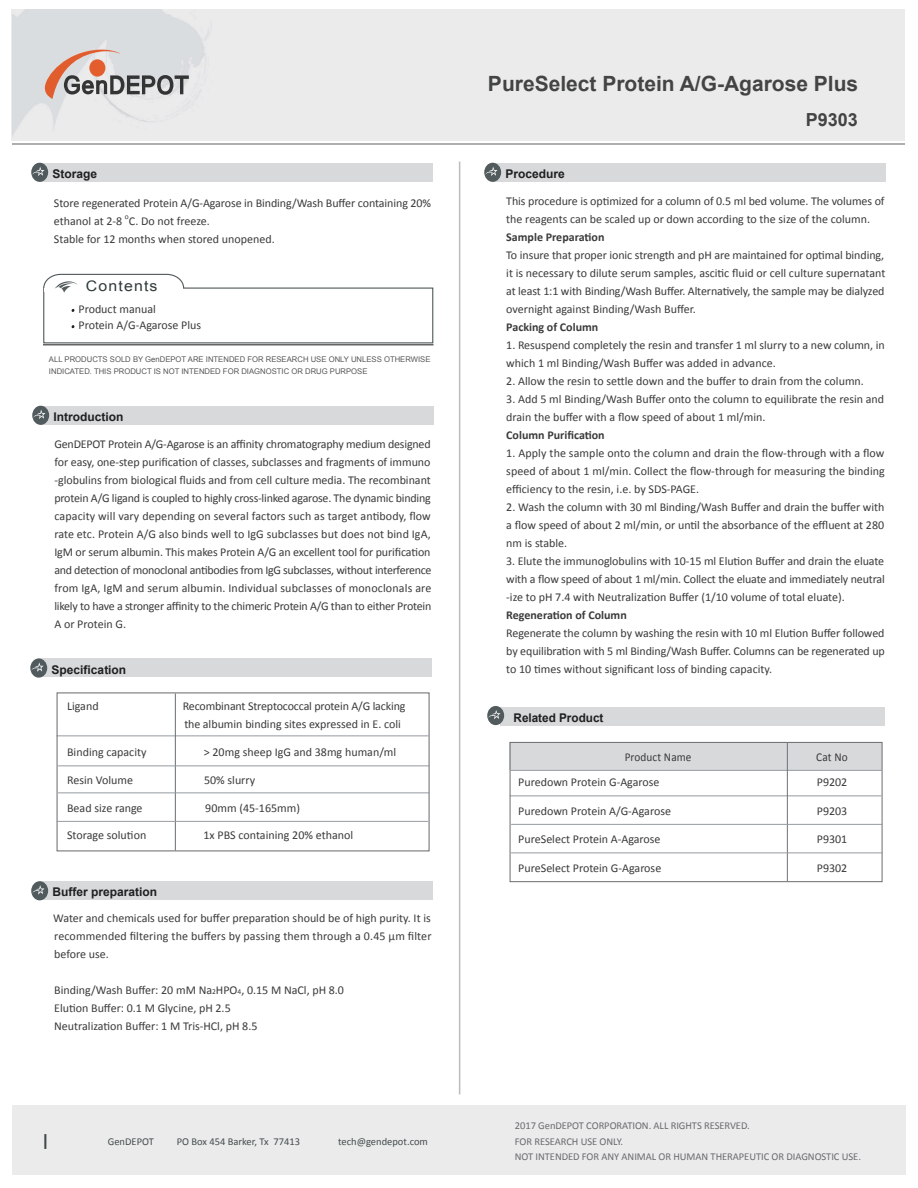
<style>
.page{position:relative;width:918px;height:1188px;background:#fff}
.page>*{position:absolute;margin:0;border:0;box-sizing:border-box;transform-origin:0 0}
.t1{font:24px "Calibri";color:#434a4b}
.t2{font:700 21px "Arial";color:#434444}
.t3{font:700 18px "Arial";color:#434343}
.t4{font:14.55px "Arial";letter-spacing:.075em;color:#31393a;scale:1.09 1}
.t5{font:12px/18px "Calibri";color:#3b3a3b}
.t6{font:700 12px "Arial";color:#1e1f1e}
.t7{font:700 12px "Calibri";color:#3b3a3b}
.t8{font:12px "Calibri";color:#3b3a3b;scale:.94 1}
.t9{font:10.5px/15px "Calibri";letter-spacing:-.005em;color:#6a6b6e}
.t10{font:10.5px "Calibri";color:#434b4c}
.t11{font:7.8px/12px "Arial";color:#595758}
.t12{font:7.5px "Calibri";color:#3b3a3b}
.s1{font-size:7.5px}
</style>
<div class="page">
<div style="left:11px;top:9px;width:894px;height:131px;background:#ebebec"></div>
<svg style="left:45px;top:49px;width:144px;height:50px"></svg>
<hr style="left:13px;top:143px;width:892px;height:2px;background:#adaeae">
<div style="left:39px;top:163px;width:393px;height:19px;background:#d7d9db"></div>
<div style="left:31px;top:163px;width:17px;height:19px;background:#515a5c;border-radius:50%"></div>
<svg style="left:32px;top:167px;width:13px;height:9px"></svg>
<div style="left:13px;top:1105px;width:893px;height:69px;background:#ebebec"></div>
<hr style="left:459px;top:161px;width:1px;height:933px;background:#bbbcbb">
<div style="left:40px;top:406px;width:393px;height:19px;background:#d7d9db"></div>
<div style="left:32px;top:406px;width:17px;height:19px;background:#515a5c;border-radius:50%"></div>
<svg style="left:33px;top:410px;width:13px;height:9px"></svg>
<hr style="left:43px;top:344px;width:391px;height:2px;background:#646467">
<div style="left:43px;top:288px;width:390px;height:55px;background:#fff;border:1px solid #51595b"></div>
<svg style="left:43px;top:273px;width:142px;height:20px"></svg>
<svg style="left:71px;top:309px;width:4px;height:3px"></svg>
<div style="left:38px;top:658px;width:393px;height:19px;background:#d7d9db"></div>
<svg style="left:30px;top:658px;width:17px;height:20px"></svg>
<svg style="left:31px;top:662px;width:13px;height:10px"></svg>
<div style="left:500px;top:707px;width:385px;height:19px;background:#d7d9db"></div>
<div style="left:487px;top:706px;width:17px;height:19px;background:#515a5c;border-radius:50%"></div>
<svg style="left:488px;top:710px;width:13px;height:9px"></svg>
<hr style="left:510px;top:795px;width:371px;height:1px;background:#949ba1">
<div style="left:509px;top:742px;width:372px;height:28px;background:#d7d9db"></div>
<div style="left:510px;top:742px;width:373px;height:140px;border:1px solid #6c6d70"></div>
<hr style="left:510px;top:770px;width:372px;height:1px;background:#949ba1">
<hr style="left:787px;top:743px;width:1px;height:138px;background:#6c7377">
<hr style="left:511px;top:824px;width:372px;height:1px;background:#949ba1">
<hr style="left:511px;top:852px;width:372px;height:1px;background:#949ba1">
<div style="left:39px;top:881px;width:393px;height:19px;background:#d7d9db"></div>
<div style="left:31px;top:881px;width:17px;height:19px;background:#515a5c;border-radius:50%"></div>
<svg style="left:32px;top:885px;width:13px;height:10px"></svg>
<div style="left:492px;top:163px;width:393px;height:19px;background:#d7d9db"></div>
<div style="left:484px;top:163px;width:17px;height:19px;background:#515a5c;border-radius:50%"></div>
<svg style="left:485px;top:167px;width:13px;height:9px"></svg>
<hr style="left:57px;top:735px;width:371px;height:1px;background:#949ba1">
<div style="left:57px;top:692px;width:373px;height:159px;border:1px solid #6c6d70"></div>
<hr style="left:175px;top:694px;width:1px;height:157px;background:#6c7377">
<hr style="left:58px;top:765px;width:372px;height:1px;background:#949ba1">
<hr style="left:58px;top:792px;width:372px;height:1px;background:#949ba1">
<hr style="left:57px;top:821px;width:371px;height:1px;background:#949ba1">
<p class="t6" style="left:52px;top:165px;width:46px">Storage</p>
<p class="t5" style="left:54px;top:194px;width:379px">Store regenerated Protein A/G-Agarose in Binding/Wash Buffer containing 20% ethanol at 2-8</p>
<p class="t12" style="left:125px;top:212px;width:5px">o</p>
<p class="t5" style="left:54px;top:212px;width:222px;text-indent:75px">C. Do not freeze.<br>Stable for 12 months when stored unopened.</p>
<p class="t4" style="left:86px;top:276px;width:67px">Contents</p>
<p class="t5" style="left:79px;top:300px;width:124px;line-height:16.5px">Product manual<br>Protein A/G-Agarose Plus</p>
<p class="t11" style="left:49px;top:353px;width:383px">ALL PRODUCTS SOLD BY GenDEPOT ARE INTENDED FOR RESEARCH USE ONLY UNLESS OTHERWISE<br>INDICATED. THIS PRODUCT IS NOT INTENDED FOR DIAGNOSTIC OR DRUG PURPOSE</p>
<p class="t6" style="left:54px;top:409px;width:71px">Introduction</p>
<p class="t5" style="left:54px;top:435px;width:379px;text-align:justify">GenDEPOT Protein A/G-Agarose is an affinity chromatography medium designed for easy, one-step purification of classes, subclasses and fragments of immuno -globulins from biological fluids and from cell culture media. The recombinant protein A/G ligand is coupled to highly cross-linked agarose. The dynamic binding capacity will vary depending on several factors such as target antibody, flow rate etc. Protein A/G also binds well to IgG subclasses but does not bind IgA, IgM or serum albumin. This makes Protein A/G an excellent tool for purification and detection of monoclonal antibodies from IgG subclasses, without interference from IgA, IgM and serum albumin. Individual subclasses of monoclonals are likely to have a stronger affinity to the chimeric Protein A/G than to either Protein A or Protein G.</p>
<p class="t6" style="left:52px;top:661px;width:76px">Specification</p>
<p class="t5" style="left:67px;top:697px;width:33px">Ligand</p>
<p class="t5" style="left:183px;top:697px;width:224px">Recombinant Streptococcal protein A/G lacking the albumin binding sites expressed in E. coli</p>
<p class="t5" style="left:67px;top:743px;width:81px">Binding capacity</p>
<p class="t5" style="left:204px;top:743px;width:194px">&gt; 20mg sheep IgG and 38mg human/ml</p>
<p class="t5" style="left:67px;top:771px;width:68px">Resin Volume</p>
<p class="t5" style="left:204px;top:771px;width:53px">50% slurry</p>
<p class="t5" style="left:67px;top:799px;width:77px">Bead size range</p>
<p class="t5" style="left:205px;top:799px;width:96px">90mm (45-165mm)</p>
<p class="t5" style="left:67px;top:826px;width:81px">Storage solution</p>
<p class="t5" style="left:204px;top:826px;width:151px">1x PBS containing 20% ethanol</p>
<p class="t6" style="left:52px;top:884px;width:106px">Buffer preparation</p>
<p class="t5" style="left:53px;top:909px;width:380px;text-align:justify">Water and chemicals used for buffer preparation should be of high purity. It is recommended filtering the buffers by passing them through a 0.45 μm filter before use.</p>
<p class="t5" style="left:54px;top:981px;width:291px">Binding/Wash Buffer: 20 mM Na<span class="s1">2</span>HPO<span class="s1">4</span>, 0.15 M NaCl, pH 8.0<br>Elution Buffer: 0.1 M Glycine, pH 2.5<br>Neutralization Buffer: 1 M Tris-HCl, pH 8.5</p>
<h1 class="t1" style="left:43px;top:1126px;width:8px">I</h1>
<p class="t10" style="left:108px;top:1135px;width:48px">GenDEPOT</p>
<p class="t10" style="left:177px;top:1135px;width:125px">PO Box 454 Barker, Tx 77413</p>
<p class="t10" style="left:338px;top:1135px;width:91px">tech@gendepot.com</p>
<h2 class="t2" style="left:488px;top:69px;width:372px">PureSelect Protein A/G-Agarose Plus</h2>
<h3 class="t3" style="left:806px;top:108px;width:54px">P9303</h3>
<p class="t6" style="left:506px;top:165px;width:61px">Procedure</p>
<p class="t5" style="left:506px;top:192px;width:380px">This procedure is optimized for a column of 0.5 ml bed volume. The volumes of the reagents can be scaled up or down according to the size of the column.</p>
<p class="t7" style="left:506px;top:230px;width:100px">Sample Preparation</p>
<p class="t5" style="left:506px;top:246px;width:381px;text-align:justify">To insure that proper ionic strength and pH are maintained for optimal binding, it is necessary to dilute serum samples, ascitic fluid or cell culture supernatant at least 1:1 with Binding/Wash Buffer. Alternatively, the sample may be dialyzed overnight against Binding/Wash Buffer.</p>
<p class="t7" style="left:506px;top:320px;width:94px">Packing of Column</p>
<p class="t5" style="left:506px;top:336px;width:380px">1. Resuspend completely the resin and transfer 1 ml slurry to a new column, in which 1 ml Binding/Wash Buffer was added in advance.</p>
<p class="t5" style="left:506px;top:372px;width:359px">2. Allow the resin to settle down and the buffer to drain from the column.</p>
<p class="t5" style="left:506px;top:390px;width:379px">3. Add 5 ml Binding/Wash Buffer onto the column to equilibrate the resin and drain the buffer with a flow speed of about 1 ml/min.</p>
<p class="t7" style="left:506px;top:428px;width:100px">Column Purification</p>
<p class="t5" style="left:506px;top:444px;width:380px;text-align:justify">1. Apply the sample onto the column and drain the flow-through with a flow speed of about 1 ml/min. Collect the flow-through for measuring the binding efficiency to the resin, i.e. by SDS-PAGE.</p>
<p class="t5" style="left:506px;top:498px;width:380px;text-align:justify">2. Wash the column with 30 ml Binding/Wash Buffer and drain the buffer with a flow speed of about 2 ml/min, or until the absorbance of the effluent at 280 nm is stable.</p>
<p class="t5" style="left:506px;top:552px;width:380px;text-align:justify">3. Elute the immunoglobulins with 10-15 ml Elution Buffer and drain the eluate with a flow speed of about 1 ml/min. Collect the eluate and immediately neutral -ize to pH 7.4 with Neutralization Buffer (1/10 volume of total eluate).</p>
<p class="t7" style="left:506px;top:608px;width:122px">Regeneration of Column</p>
<p class="t5" style="left:506px;top:624px;width:380px;text-align:justify">Regenerate the column by washing the resin with 10 ml Elution Buffer followed by equilibration with 5 ml Binding/Wash Buffer. Columns can be regenerated up to 10 times without significant loss of binding capacity.</p>
<p class="t6" style="left:514px;top:710px;width:91px">Related Product</p>
<p class="t8" style="left:625px;top:749px;width:73px">Product Name</p>
<p class="t8" style="left:816px;top:749px;width:35px">Cat No</p>
<p class="t5" style="left:518px;top:773px;width:143px">Puredown Protein G-Agarose</p>
<p class="t5" style="left:518px;top:802px;width:154px">Puredown Protein A/G-Agarose</p>
<p class="t5" style="left:518px;top:830px;width:144px">PureSelect Protein A-Agarose</p>
<p class="t5" style="left:518px;top:859px;width:144px">PureSelect Protein G-Agarose</p>
<p class="t5" style="left:817px;top:773px;width:32px">P9202</p>
<p class="t5" style="left:817px;top:802px;width:32px">P9203</p>
<p class="t5" style="left:817px;top:830px;width:32px">P9301</p>
<p class="t5" style="left:817px;top:859px;width:32px">P9302</p>
<p class="t9" style="left:515px;top:1119px;width:348px">2017 GenDEPOT CORPORATION. ALL RIGHTS RESERVED.<br>FOR RESEARCH USE ONLY.<br>NOT INTENDED FOR ANY ANIMAL OR HUMAN THERAPEUTIC OR DIAGNOSTIC USE.</p>
</div>
